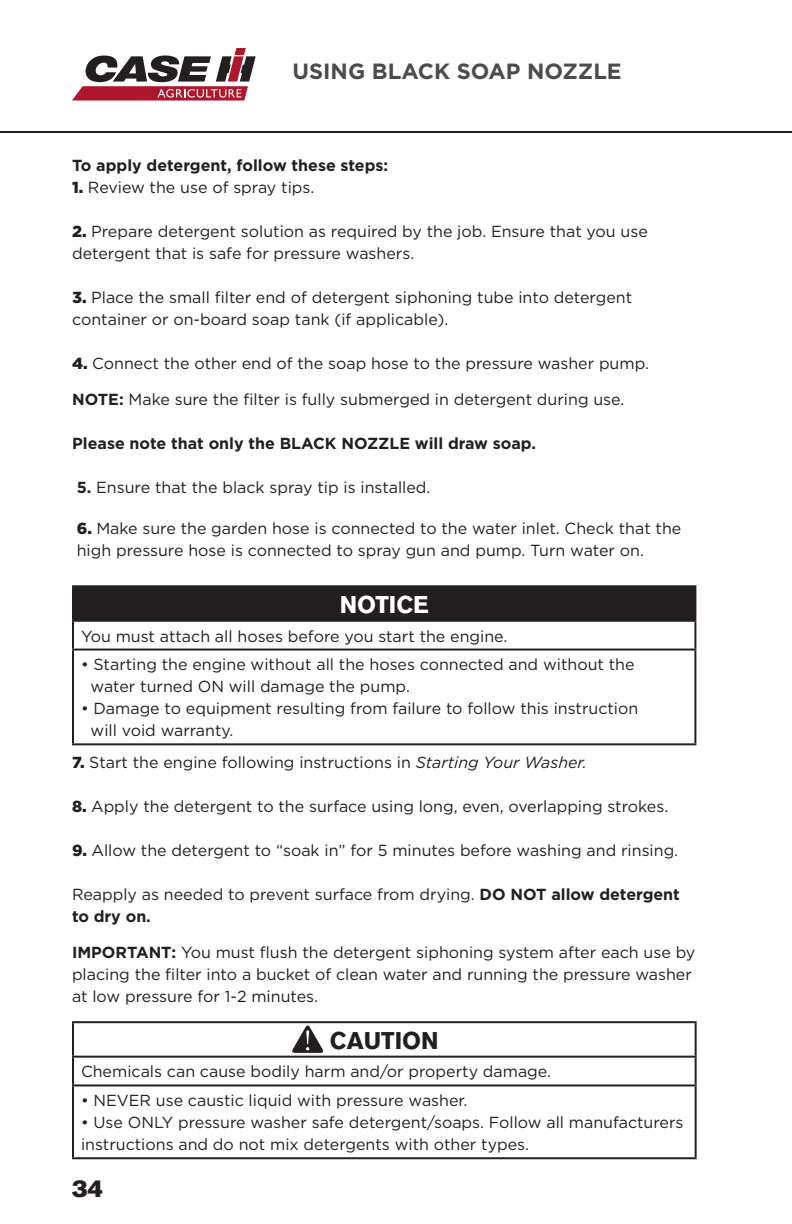
<style>
.page{position:relative;width:792px;height:1224px;background:#fff}
.page>*{position:absolute;margin:0;border:0;box-sizing:border-box;transform-origin:0 0}
.t1{font:700 24px "Akzidenz Grotesk BQ";color:#231f20}
.t2{font:700 24px "Akzidenz Grotesk BQ";color:#fff}
.t3{font:24px "Akzidenz Grotesk BQ Super";color:#231f20}
.t4{font:700 22px "Gotham";color:#4b4c4d}
.t5{font:16px/22px "Gotham";color:#231f20}
.t6{font:700 16px "Gotham";color:#231f20}
.s1{font-weight:900}
.s2{font-weight:700}
.s3{font-style:italic}
</style>
<div class="page">
<hr style="left:0;top:131px;width:792px;height:2px;background:#231f20">
<svg style="left:72px;top:48px;width:184px;height:53px"></svg>
<div style="left:73px;top:586px;width:622px;height:35px;background:#231f20"></div>
<hr style="left:72px;top:585px;width:624px;height:2px;background:#231f20">
<hr style="left:72px;top:587px;width:2px;height:33px;background:#231f20">
<hr style="left:694px;top:587px;width:2px;height:33px;background:#231f20">
<hr style="left:72px;top:620px;width:624px;height:2px;background:#231f20">
<hr style="left:72px;top:622px;width:2px;height:27px;background:#231f20">
<hr style="left:694px;top:622px;width:2px;height:27px;background:#231f20">
<hr style="left:72px;top:649px;width:624px;height:2px;background:#231f20">
<hr style="left:72px;top:651px;width:2px;height:92px;background:#231f20">
<hr style="left:694px;top:651px;width:2px;height:92px;background:#231f20">
<hr style="left:72px;top:743px;width:624px;height:2px;background:#231f20">
<hr style="left:72px;top:1058px;width:2px;height:26px;background:#231f20">
<hr style="left:695px;top:1058px;width:2px;height:26px;background:#231f20">
<hr style="left:72px;top:1084px;width:625px;height:2px;background:#231f20">
<hr style="left:72px;top:1086px;width:2px;height:71px;background:#231f20">
<hr style="left:695px;top:1086px;width:2px;height:71px;background:#231f20">
<hr style="left:72px;top:1157px;width:625px;height:2px;background:#231f20">
<hr style="left:72px;top:1021px;width:625px;height:2px;background:#231f20">
<hr style="left:72px;top:1023px;width:2px;height:33px;background:#231f20">
<hr style="left:695px;top:1023px;width:2px;height:33px;background:#231f20">
<hr style="left:72px;top:1056px;width:625px;height:2px;background:#231f20">
<svg style="left:292px;top:1025px;width:31px;height:28px"></svg>
<p class="t4" style="left:293px;top:57px;width:331px">USING BLACK SOAP NOZZLE</p>
<p class="t6" style="left:72px;top:154px;width:318px">To apply detergent, follow these steps:</p>
<p class="t5" style="left:72px;top:176px;width:244px"><span class="s1">1.</span> Review the use of spray tips.</p>
<p class="t5" style="left:72px;top:220px;width:577px"><span class="s1">2.</span> Prepare detergent solution as required by the job. Ensure that you use detergent that is safe for pressure washers.</p>
<p class="t5" style="left:72px;top:286px;width:562px"><span class="s1">3.</span> Place the small filter end of detergent siphoning tube into detergent container or on-board soap tank (if applicable).</p>
<p class="t5" style="left:72px;top:352px;width:578px"><span class="s1">4.</span> Connect the other end of the soap hose to the pressure washer pump.</p>
<p class="t5" style="left:72px;top:388px;width:554px"><span class="s2">NOTE:</span> Make sure the filter is fully submerged in detergent during use.</p>
<p class="t6" style="left:72px;top:432px;width:466px">Please note that only the BLACK NOZZLE will draw soap.</p>
<p class="t5" style="left:77px;top:476px;width:355px"><span class="s2">5.</span> Ensure that the black spray tip is installed.</p>
<p class="t5" style="left:77px;top:517px;width:606px"><span class="s1">6.</span> Make sure the garden hose is connected to the water inlet. Check that the high pressure hose is connected to spray gun and pump. Turn water on.</p>
<p class="t2" style="left:340px;top:591px;width:91px">NOTICE</p>
<p class="t5" style="left:81px;top:625px;width:428px">You must attach all hoses before you start the engine.</p>
<p class="t5" style="left:81px;top:653px;width:555px">• Starting the engine without all the hoses connected and without the</p>
<p class="t5" style="left:91px;top:675px;width:321px">water turned ON will damage the pump.</p>
<p class="t5" style="left:81px;top:697px;width:559px">• Damage to equipment resulting from failure to follow this instruction</p>
<p class="t5" style="left:91px;top:719px;width:144px">will void warranty.</p>
<p class="t5" style="left:72px;top:751px;width:516px"><span class="s1">7.</span> Start the engine following instructions in <span class="s3">Starting Your Washer.</span></p>
<p class="t5" style="left:72px;top:795px;width:598px"><span class="s1">8.</span> Apply the detergent to the surface using long, even, overlapping strokes.</p>
<p class="t5" style="left:72px;top:839px;width:608px"><span class="s1">9.</span> Allow the detergent to “soak in” for 5 minutes before washing and rinsing.</p>
<p class="t5" style="left:72px;top:883px;width:609px">Reapply as needed to prevent surface from drying. <span class="s2">DO NOT allow detergent to dry on.</span></p>
<p class="t5" style="left:72px;top:941px;width:625px"><span class="s2">IMPORTANT:</span> You must flush the detergent siphoning system after each use by placing the filter into a bucket of clean water and running the pressure washer at low pressure for 1-2 minutes.</p>
<p class="t1" style="left:330px;top:1026px;width:110px">CAUTION</p>
<p class="t5" style="left:81px;top:1060px;width:472px">Chemicals can cause bodily harm and/or property damage.</p>
<p class="t5" style="left:81px;top:1089px;width:388px">• NEVER use caustic liquid with pressure washer.</p>
<p class="t5" style="left:81px;top:1111px;width:604px">• Use ONLY pressure washer safe detergent/soaps. Follow all manufacturers instructions and do not mix detergents with other types.</p>
<h1 class="t3" style="left:72px;top:1175px;width:33px">34</h1>
</div>
